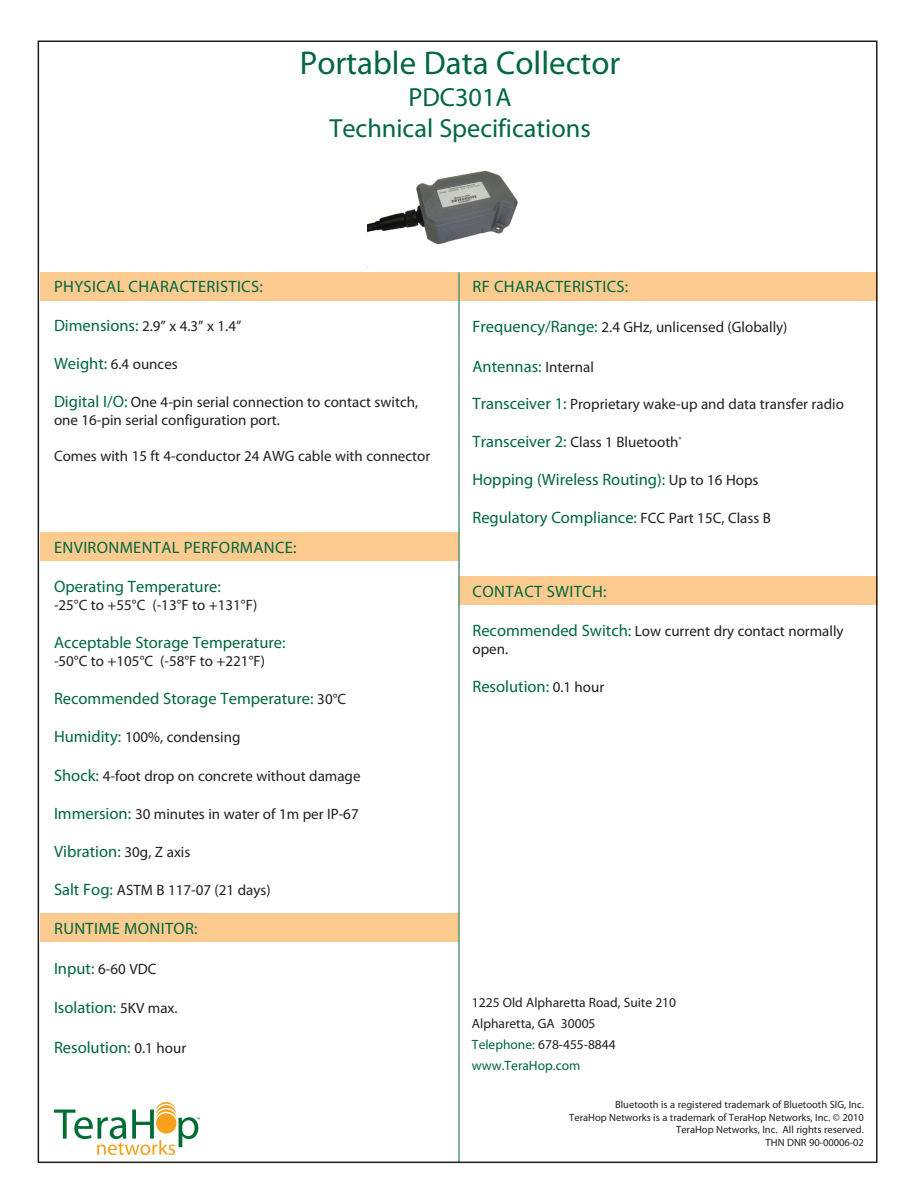
<style>
.page{position:relative;width:918px;height:1188px;background:#fff}
.page>*{position:absolute;margin:0;border:0;box-sizing:border-box;transform-origin:0 0}
.t1{font:33px "Myriad Pro";color:#00673e}
.t2{font:26.25px "Myriad Pro";color:#00673e}
.body{font:16.5px "Myriad Pro";color:#00673e}
.cap_heads{font:16.5px "Myriad Pro";letter-spacing:.02em;color:#00673e}
.body-2{font:16.5px "Myriad Pro";letter-spacing:.02em;color:#00673e}
.body-3{font:15px/18px "Myriad Pro";color:#231f20}
.t3{font:13.5px "Myriad Pro";color:#231f20}
.t4{font:13.5px "Myriad Pro";color:#00673e}
.body-4{font:10.5px "Myriad Pro";color:#231f20}
.s1{font-size:16.5px;color:#00673e}
.s2{font-size:15px;color:#231f20}
.s3{color:#00673e}
</style>
<div class="page">
<img style="left:367px;top:170px;width:151px;height:98px">
<div style="left:40px;top:914px;width:419px;height:28px;background:#fdcb8f"></div>
<div style="left:40px;top:533px;width:419px;height:28px;background:#fdcb8f"></div>
<div style="left:41px;top:272px;width:418px;height:29px;background:#fdcb8f"></div>
<div style="left:459px;top:577px;width:419px;height:28px;background:#fdcb8f"></div>
<div style="left:459px;top:272px;width:418px;height:29px;background:#fdcb8f"></div>
<hr style="left:458px;top:272px;width:2px;height:891px;background:#579377">
<svg style="left:155px;top:1101px;width:22px;height:22px"></svg>
<div style="left:154px;top:1101px;width:24px;height:23px;border:1px solid #fff;border-radius:50%"></div>
<svg style="left:155px;top:1104px;width:22px;height:23px"></svg>
<div style="left:154px;top:1104px;width:24px;height:23px;border:1px solid #fff;border-radius:50%"></div>
<div style="left:154px;top:1108px;width:24px;height:23px;border:1px solid #fff;border-radius:50%"></div>
<svg style="left:54px;top:1110px;width:146px;height:45px"></svg>
<p class="t1" style="left:300px;top:43px;width:322px">Portable Data Collector</p>
<p class="t2" style="left:409px;top:81px;width:105px">PDC301A</p>
<p class="t2" style="left:329px;top:112px;width:263px">Technical Specifications</p>
<p class="cap_heads" style="left:54px;top:276px;width:210px">PHYSICAL CHARACTERISTICS:</p>
<p class="body-3" style="left:54px;top:317px;width:189px"><span class="s1">Dimensions:</span> 2.9” x 4.3” x 1.4”</p>
<p class="body-3" style="left:54px;top:355px;width:125px"><span class="s1">Weight:</span> 6.4 ounces</p>
<p class="body-3" style="left:54px;top:393px;width:366px"><span class="s1">Digital I/O:</span> One 4-pin serial connection to contact switch, one 16-pin serial configuration port.</p>
<p class="body-3" style="left:54px;top:447px;width:378px">Comes with 15 ft 4-conductor 24 AWG cable with connector</p>
<p class="cap_heads" style="left:54px;top:537px;width:244px">ENVIRONMENTAL PERFORMANCE:</p>
<p class="body" style="left:54px;top:576px;width:168px">Operating Temperature:</p>
<p class="body-3" style="left:54px;top:596px;width:205px">-25°C to +55°C (-13°F to +131°F)</p>
<p class="body" style="left:54px;top:632px;width:233px">Acceptable Storage Temperature:</p>
<p class="body-3" style="left:54px;top:652px;width:213px">-50°C to +105°C (-58°F to +221°F)</p>
<p class="body" style="left:54px;top:688px;width:294px">Recommended Storage Temperature: <span class="s2">30°C</span></p>
<p class="body-3" style="left:54px;top:727px;width:188px"><span class="s1">Humidity:</span> 100%, condensing</p>
<p class="body-3" style="left:54px;top:767px;width:308px"><span class="s1">Shock:</span> 4-foot drop on concrete without damage</p>
<p class="body-3" style="left:54px;top:805px;width:306px"><span class="s1">Immersion:</span> 30 minutes in water of 1m per IP-67</p>
<p class="body" style="left:54px;top:841px;width:138px">Vibration: <span class="s2">30g, Z axis</span></p>
<p class="body-3" style="left:54px;top:880px;width:218px"><span class="s1">Salt Fog:</span> ASTM B 117-07 (21 days)</p>
<p class="body-2" style="left:54px;top:918px;width:145px">RUNTIME MONITOR:</p>
<p class="body-3" style="left:54px;top:960px;width:104px"><span class="s1">Input:</span> 6-60 VDC</p>
<p class="body" style="left:54px;top:998px;width:125px">Isolation: <span class="s2">5KV max.</span></p>
<p class="body" style="left:54px;top:1037px;width:134px">Resolution: <span class="s2">0.1 hour</span></p>
<p class="cap_heads" style="left:473px;top:277px;width:157px">RF CHARACTERISTICS:</p>
<p class="body-3" style="left:472px;top:318px;width:317px"><span class="s1">Frequency/Range:</span> 2.4 GHz, unlicensed (Globally)</p>
<p class="body" style="left:472px;top:356px;width:123px">Antennas: <span class="s2">Internal</span></p>
<p class="body-3" style="left:472px;top:395px;width:373px"><span class="s1">Transceiver 1:</span> Proprietary wake-up and data transfer radio</p>
<p class="body-3" style="left:472px;top:433px;width:211px"><span class="s1">Transceiver 2:</span> Class 1 Bluetooth<sup>®</sup></p>
<p class="body" style="left:472px;top:469px;width:288px">Hopping (Wireless Routing): <span class="s2">Up to 16 Hops</span></p>
<p class="body" style="left:472px;top:507px;width:300px">Regulatory Compliance: <span class="s2">FCC Part 15C, Class B</span></p>
<p class="cap_heads" style="left:473px;top:581px;width:135px">CONTACT SWITCH:</p>
<p class="body-3" style="left:472px;top:622px;width:373px"><span class="s1">Recommended Switch:</span> Low current dry contact normally open.</p>
<p class="body" style="left:472px;top:676px;width:133px">Resolution: <span class="s2">0.1 hour</span></p>
<p class="t3" style="left:472px;top:995px;width:206px">1225 Old Alpharetta Road, Suite 210</p>
<p class="t3" style="left:472px;top:1016px;width:125px">Alpharetta, GA 30005</p>
<p class="t3" style="left:472px;top:1037px;width:145px"><span class="s3">Telephone:</span> 678-455-8844</p>
<p class="t4" style="left:472px;top:1058px;width:110px">www.TeraHop.com</p>
<p class="body-4" style="left:615px;top:1098px;width:250px">Bluetooth is a registered trademark of Bluetooth SIG, Inc.</p>
<p class="body-4" style="left:569px;top:1111px;width:296px">TeraHop Networks is a trademark of TeraHop Networks, Inc. © 2010</p>
<p class="body-4" style="left:676px;top:1123px;width:189px">TeraHop Networks, Inc. All rights reserved.</p>
<p class="body-4" style="left:766px;top:1136px;width:100px">THN DNR 90-00006-02</p>
</div>
